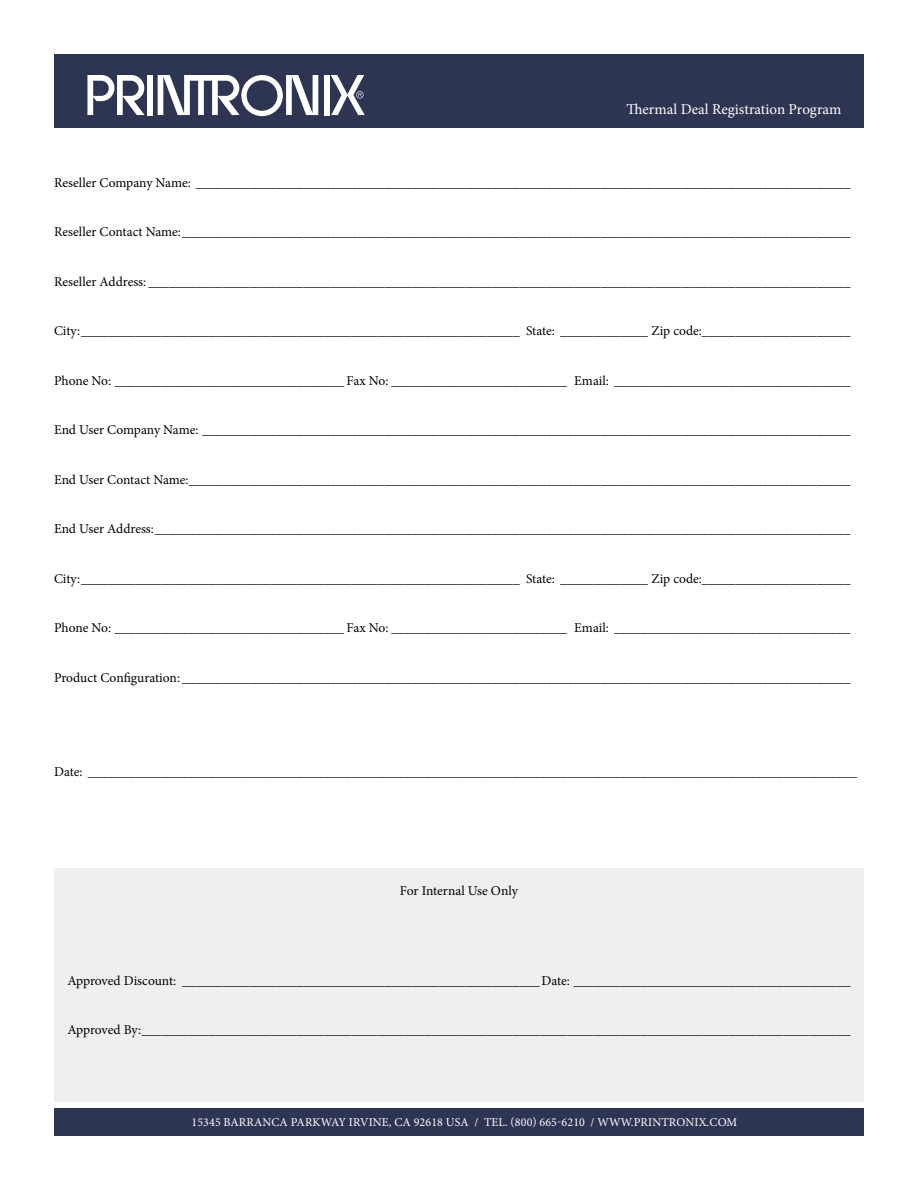
<style>
.page{position:relative;width:918px;height:1188px;background:#fff}
.page>*{position:absolute;margin:0;border:0;box-sizing:border-box;transform-origin:0 0}
.t1{font:15px "Minion Pro";color:#fff}
.t2{font:13.5px "Minion Pro";letter-spacing:-.005em;color:#000}
.t3{font:12px "Minion Pro";letter-spacing:.01em;color:#fff}
</style>
<div class="page">
<div style="left:54px;top:868px;width:810px;height:234px;background:#f0efee"></div>
<div style="left:54px;top:1108px;width:810px;height:28px;background:#2d3553"></div>
<div style="left:54px;top:54px;width:810px;height:74px;background:#2d3553"></div>
<div style="left:148px;top:75px;width:5px;height:40px;background:#fff"></div>
<div style="left:324px;top:75px;width:6px;height:40px;background:#fff"></div>
<svg style="left:87px;top:75px;width:58px;height:40px"></svg>
<svg style="left:158px;top:75px;width:160px;height:41px"></svg>
<svg style="left:331px;top:75px;width:34px;height:40px"></svg>
<p class="t1" style="left:627px;top:99px;width:216px">Thermal Deal Registration Program</p>
<p class="t2" style="left:54px;top:174px;width:798px">Reseller Company Name: _________________________________________________________________________________________________</p>
<p class="t2" style="left:54px;top:223px;width:798px">Reseller Contact Name:___________________________________________________________________________________________________</p>
<p class="t2" style="left:54px;top:273px;width:798px">Reseller Address: ________________________________________________________________________________________________________</p>
<p class="t2" style="left:54px;top:322px;width:798px">City:_________________________________________________________________ State: _____________ Zip code:______________________</p>
<p class="t2" style="left:54px;top:372px;width:798px">Phone No: __________________________________ Fax No: __________________________ Email: ___________________________________</p>
<p class="t2" style="left:54px;top:421px;width:798px">End User Company Name: ________________________________________________________________________________________________</p>
<p class="t2" style="left:54px;top:471px;width:798px">End User Contact Name:__________________________________________________________________________________________________</p>
<p class="t2" style="left:54px;top:520px;width:798px">End User Address:_______________________________________________________________________________________________________</p>
<p class="t2" style="left:54px;top:570px;width:798px">City:_________________________________________________________________ State: _____________ Zip code:______________________</p>
<p class="t2" style="left:54px;top:619px;width:798px">Phone No: __________________________________ Fax No: __________________________ Email: ___________________________________</p>
<p class="t2" style="left:54px;top:669px;width:798px">Product Configuration: ___________________________________________________________________________________________________</p>
<p class="t2" style="left:54px;top:763px;width:805px">Date: __________________________________________________________________________________________________________________</p>
<p class="t2" style="left:400px;top:882px;width:120px">For Internal Use Only</p>
<p class="t2" style="left:68px;top:972px;width:784px">Approved Discount: _____________________________________________________Date: _________________________________________</p>
<p class="t2" style="left:68px;top:1021px;width:784px">Approved By:_________________________________________________________________________________________________________</p>
<p class="t3" style="left:192px;top:1114px;width:547px">15345 BARRANCA PARKWAY IRVINE, CA 92618 USA / TEL. (800) 665-6210 / WWW.PRINTRONIX.COM</p>
</div>
